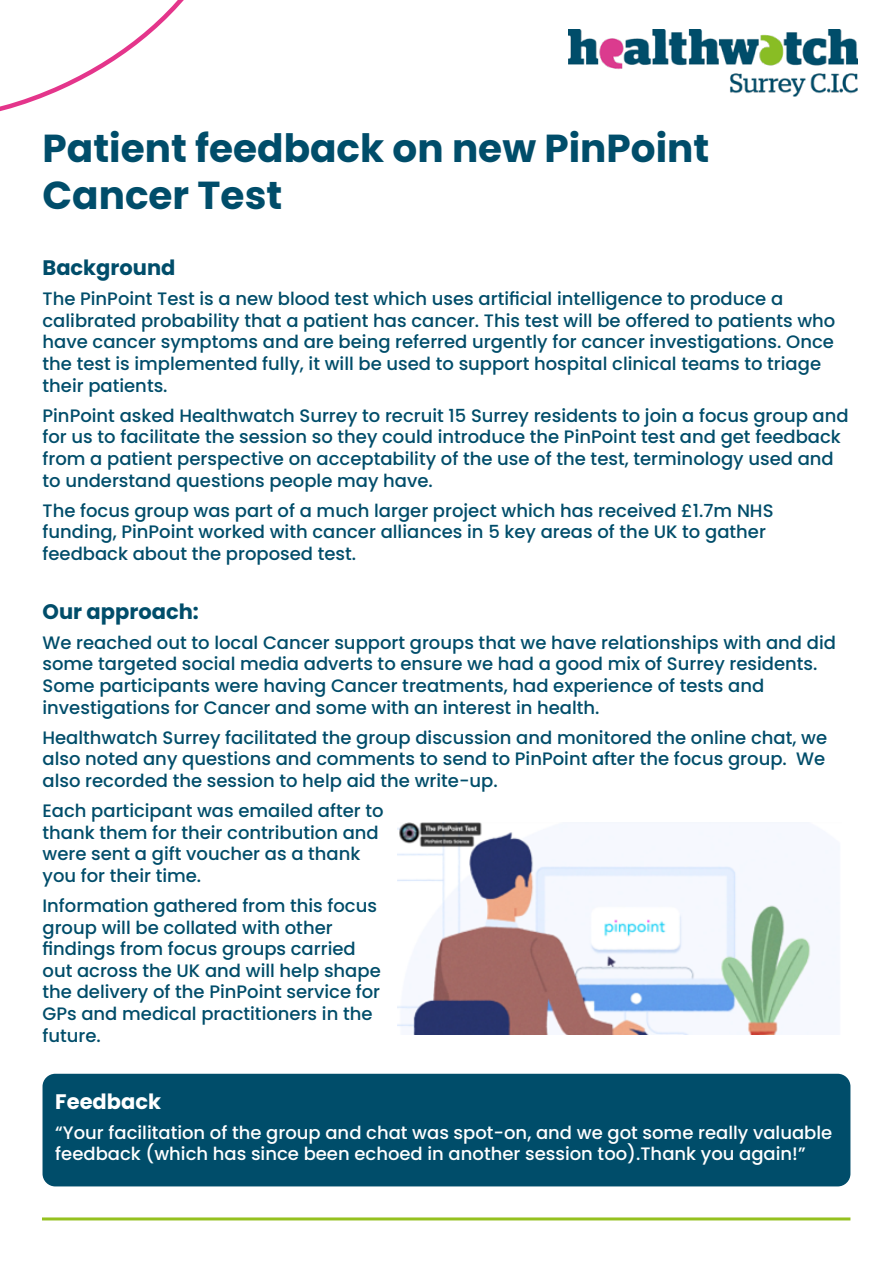
<style>
.page{position:relative;width:893px;height:1263px;background:#fff}
.page>*{position:absolute;margin:0;border:0;box-sizing:border-box;transform-origin:0 0}
.t1{font:700 39px/46.8px "Poppins";color:#004d6a}
.t2{font:700 21px "Poppins";color:#004d6a}
.t3{font:700 21px "Poppins";color:#fff}
.t4{font:500 18px/21.6px "Poppins";color:#004d6a}
.t5{font:500 18px/21.6px "Poppins";color:#fff}
</style>
<div class="page">
<img style="left:568px;top:30px;width:289px;height:66px">
<hr style="left:42px;top:1217px;width:808px;height:3px;background:#95c11f">
<svg style="left:0;top:0;width:184px;height:112px"></svg>
<div style="left:43px;top:1074px;width:807px;height:112px;background:#004d6a;border-radius:13px"></div>
<img style="left:397px;top:823px;width:442px;height:211px">
<h1 class="t1" style="left:43px;top:125px;width:668px">Patient feedback on new PinPoint<br>Cancer Test</h1>
<p class="t2" style="left:43px;top:256px;width:134px">Background</p>
<p class="t4" style="left:43px;top:288px;width:794px">The PinPoint Test is a new blood test which uses artificial intelligence to produce a calibrated probability that a patient has cancer. This test will be offered to patients who have cancer symptoms and are being referred urgently for cancer investigations. Once the test is implemented fully, it will be used to support hospital clinical teams to triage their patients.</p>
<p class="t4" style="left:43px;top:405px;width:808px">PinPoint asked Healthwatch Surrey to recruit 15 Surrey residents to join a focus group and for us to facilitate the session so they could introduce the PinPoint test and get feedback from a patient perspective on acceptability of the use of the test, terminology used and to understand questions people may have.</p>
<p class="t4" style="left:43px;top:500px;width:732px">The focus group was part of a much larger project which has received £1.7m NHS funding, PinPoint worked with cancer alliances in 5 key areas of the UK to gather feedback about the proposed test.</p>
<p class="t2" style="left:43px;top:599px;width:158px">Our approach:</p>
<p class="t4" style="left:43px;top:632px;width:795px">We reached out to local Cancer support groups that we have relationships with and did some targeted social media adverts to ensure we had a good mix of Surrey residents.<br>Some participants were having Cancer treatments, had experience of tests and investigations for Cancer and some with an interest in health.</p>
<p class="t4" style="left:43px;top:727px;width:786px;text-align:justify">Healthwatch Surrey facilitated the group discussion and monitored the online chat, we also noted any questions and comments to send to PinPoint after the focus group. We also recorded the session to help aid the write-up.</p>
<p class="t4" style="left:43px;top:800px;width:343px">Each participant was emailed after to thank them for their contribution and were sent a gift voucher as a thank you for their time.</p>
<p class="t4" style="left:43px;top:895px;width:340px">Information gathered from this focus group will be collated with other findings from focus groups carried out across the UK and will help shape the delivery of the PinPoint service for<br>GPs and medical practitioners in the future.</p>
<p class="t3" style="left:55px;top:1089px;width:107px">Feedback</p>
<p class="t5" style="left:55px;top:1122px;width:778px">“Your facilitation of the group and chat was spot-on, and we got some really valuable feedback (which has since been echoed in another session too).Thank you again!”</p>
</div>
